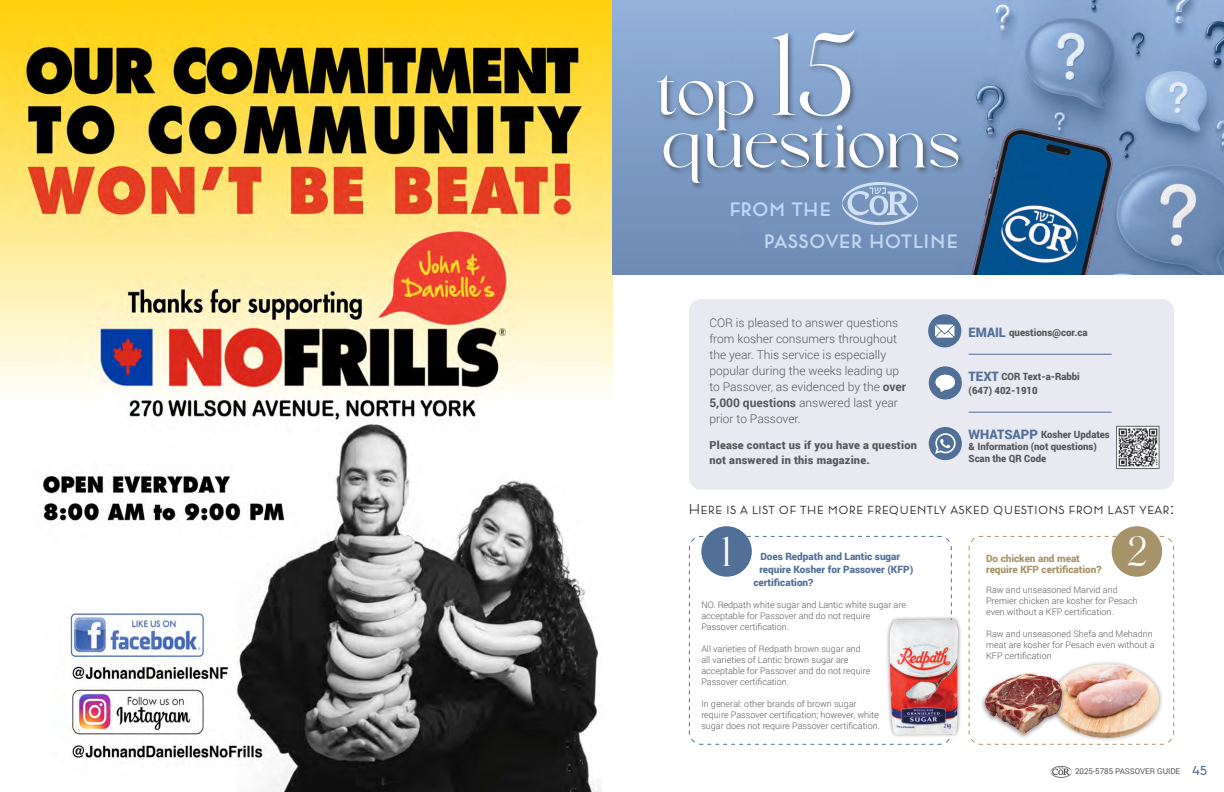
<style>
.page{position:relative;width:1224px;height:792px;background:#fff}
.page>*{position:absolute;margin:0;border:0;box-sizing:border-box;transform-origin:0 0}
.t1{font:61.5px/52.5px "Kugile";letter-spacing:-.02em;color:#fff}
.t2{font:44.7px "Sande More";color:#fff}
.t3{font:23.9px/32.1px "Lumier";letter-spacing:.01em;color:#c0d7ef}
.t4{font:300 14.4px "Lumier";letter-spacing:.02em;color:#231f20}
.t5{font:300 12px/16px "Roboto";color:#57585a}
.t6{font:900 11px/15px "Roboto";letter-spacing:.02em;color:#57585a}
.t7{font:900 10px "Roboto";color:#57585a;scale:.96 1}
.t8{font:900 10px "Roboto";color:#526f98}
.t9{font:900 10px/11px "Roboto";color:#a79369}
.t10{font:900 10px "Roboto";color:#57585a}
.t11{font:300 9px/11px "Roboto";color:#57585a}
.t12{font:8px "Roboto";color:#57585a}
.s1{font-family:"Sande More";font-size:124.3px}
.s2{color:#bdd8ff}
.s3{font-weight:700}
.s4{font-size:13px;color:#526f98}
.s5{font-family:"Lumier";font-size:13px;color:#526f98}
</style>
<div class="page">
<svg style="left:1051px;top:766px;width:21px;height:12px"></svg>
<img style="left:0;top:0;width:612px;height:792px">
<img style="left:612px;top:0;width:612px;height:274px">
<div style="left:689px;top:299px;width:485px;height:191px;background:#e9eaf1;border-radius:12px"></div>
<svg style="left:688px;top:535px;width:264px;height:210px"></svg>
<img style="left:882px;top:614px;width:79px;height:127px">
<div style="left:929px;top:427px;width:33px;height:33px;background:#526f98;border-radius:50%"></div>
<svg style="left:935px;top:433px;width:21px;height:21px"></svg>
<img style="left:1118px;top:428px;width:39px;height:39px">
<div style="left:1116px;top:426px;width:43px;height:43px;border:1px solid #636366"></div>
<svg style="left:929px;top:366px;width:33px;height:34px"></svg>
<svg style="left:928px;top:314px;width:33px;height:34px"></svg>
<svg style="left:968px;top:535px;width:207px;height:210px"></svg>
<div style="left:1112px;top:526px;width:50px;height:51px;background:#a79369;border-radius:50%"></div>
<img style="left:1040px;top:661px;width:134px;height:83px">
<div style="left:980px;top:672px;width:87px;height:68px;background:#fff"></div>
<img style="left:978px;top:669px;width:90px;height:67px">
<div style="left:655px;top:28px;width:311px;height:163px;background:#231f20;opacity:.5"></div>
<svg style="left:842px;top:182px;width:76px;height:43px;background:#95aecf"></svg>
<div style="left:701px;top:526px;width:51px;height:51px;background:#526f98;border-radius:50%"></div>
<hr style="left:969px;top:354px;width:143px;height:1px;background:#526f98">
<hr style="left:969px;top:412px;width:143px;height:1px;background:#526f98">
<p class="t1" style="left:655px;top:67px;width:306px">top <span class="s1">15 </span>questions</p>
<p class="t3" style="left:763px;top:192px;width:196px;text-indent:-34px"><span class="s2">from the<br></span>passover hotline</p>
<p class="t5" style="left:709px;top:314px;width:198px">COR is pleased to answer questions from kosher consumers throughout the year. This service is especially popular during the weeks leading up to Passover, as evidenced by the <span class="s3">over 5,000 questions</span> answered last year prior to Passover.</p>
<p class="t6" style="left:709px;top:437px;width:209px">Please contact us if you have a question not answered in this magazine.</p>
<p class="t4" style="left:689px;top:501px;width:487px">Here is a list of the more frequently asked questions from last year:</p>
<p class="t10" style="left:969px;top:325px;width:120px"><span class="s4">EMAIL</span> questions@cor.ca</p>
<p class="t7" style="left:969px;top:369px;width:117px"><span class="s4">TEXT</span> COR Text-a-Rabbi</p>
<p class="t7" style="left:969px;top:383px;width:73px">(647) 402-1910</p>
<p class="t7" style="left:969px;top:427px;width:149px"><span class="s4">WHATSAPP</span> Kosher Updates</p>
<p class="t7" style="left:969px;top:439px;width:135px">&amp; Information (not questions)</p>
<p class="t7" style="left:969px;top:451px;width:82px">Scan the QR Code</p>
<p class="t2" style="left:721px;top:521px;width:12px">1</p>
<p class="t8" style="left:760px;top:549px;width:141px">Does Redpath and Lantic sugar</p>
<p class="t8" style="left:759px;top:562px;width:155px">require Kosher for Passover (KFP)</p>
<p class="t8" style="left:753px;top:575px;width:62px">certification?</p>
<p class="t11" style="left:701px;top:599px;width:206px">NO. Redpath white sugar and Lantic white sugar are acceptable for Passover and do not require<br>Passover certification.</p>
<p class="t11" style="left:701px;top:643px;width:171px">All varieties of Redpath brown sugar and all varieties of Lantic brown sugar are acceptable for Passover and do not require Passover certification.</p>
<p class="t11" style="left:701px;top:698px;width:180px">In general: other brands of brown sugar require Passover certification; however, white sugar does not require Passover certification.</p>
<p class="t2" style="left:1127px;top:520px;width:21px">2</p>
<p class="t9" style="left:986px;top:552px;width:117px">Do chicken and meat require KFP certification?</p>
<p class="t11" style="left:986px;top:584px;width:153px">Raw and unseasoned Marvid and<br>Premier chicken are kosher for Pesach even without a KFP certification.</p>
<p class="t11" style="left:986px;top:628px;width:170px">Raw and unseasoned Shefa and Mehadrin meat are kosher for Pesach even without a<br>KFP certification</p>
<p class="t12" style="left:1075px;top:766px;width:134px">2025-5785 PASSOVER GUIDE <span class="s5">45</span></p>
</div>
